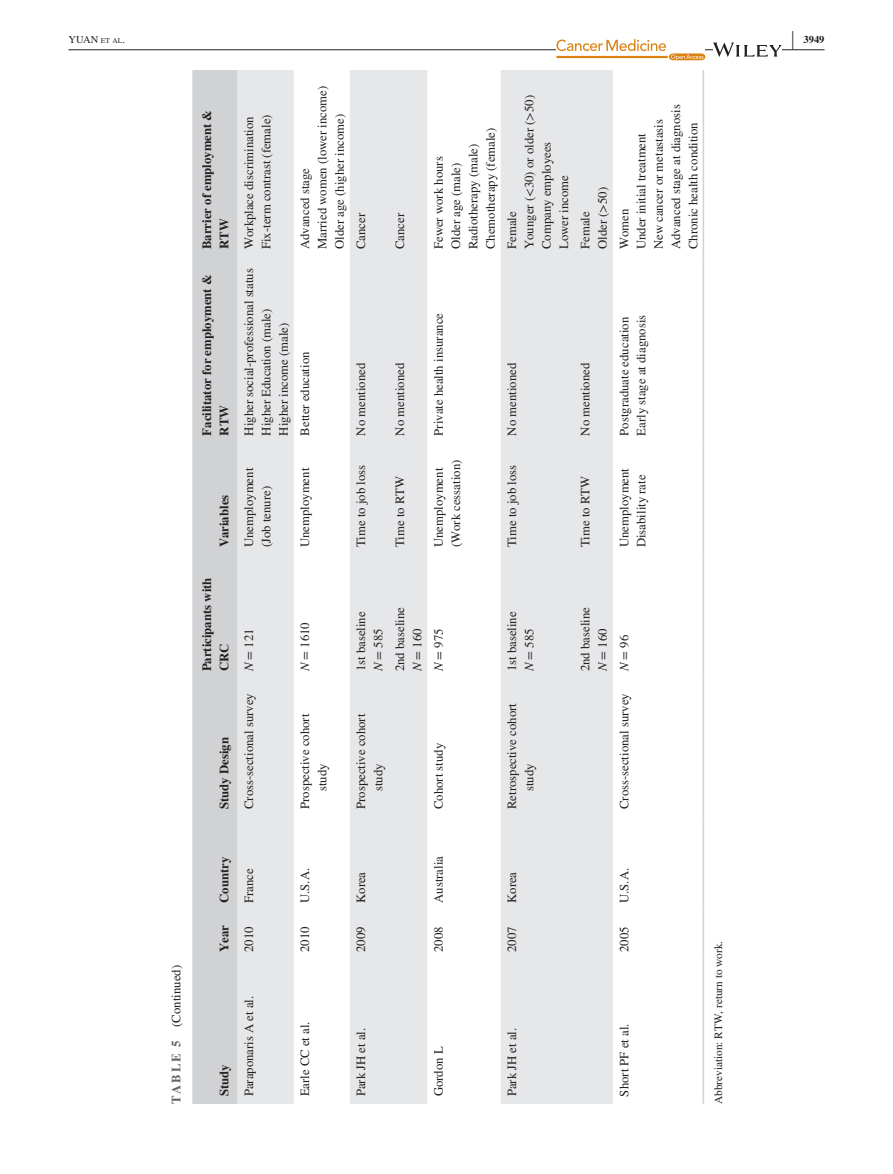
<style>
.page{position:relative;width:893px;height:1174px;background:#fff}
.page>*{position:absolute;margin:0;border:0;box-sizing:border-box;transform-origin:0 0}
.t1{font:700 25.95px "STIX";color:#231f20;scale:.36 1}
.t2{font:12.75px/17.2px "STIX";color:#231f20}
.t3{font:700 12.75px/17.2px "STIX";color:#231f20}
.t4{font:700 12.75px "STIX";letter-spacing:.14em;color:#636366}
.t5{font:11.25px "STIX";color:#231f20}
.t6{font:10.5px "STIX";color:#231f20}
.t7{font:700 10.5px "STIX";color:#231f20}
.s1{font-size:7.35px}
.s2{font-style:italic}
</style>
<div class="page">
<hr style="left:68px;top:49px;width:756px;height:1px;background:#231f20">
<svg style="left:556px;top:39px;width:149px;height:21px"></svg>
<svg style="left:713px;top:43px;width:69px;height:14px"></svg>
<div style="left:192px;top:70px;width:46px;height:1034px;background:#d1d2d4"></div>
<svg style="left:238px;top:70px;width:375px;height:1034px;fill:#e6e7e9"></svg>
<hr style="left:703px;top:959px;width:1px;height:145px;background:#d1d2d4">
<hr style="left:703px;top:910px;width:1px;height:49px;background:#d1d2d4">
<hr style="left:703px;top:816px;width:1px;height:94px;background:#d1d2d4">
<hr style="left:703px;top:679px;width:1px;height:137px;background:#d1d2d4">
<hr style="left:703px;top:555px;width:1px;height:124px;background:#d1d2d4">
<hr style="left:703px;top:443px;width:1px;height:112px;background:#d1d2d4">
<hr style="left:703px;top:257px;width:1px;height:186px;background:#d1d2d4">
<hr style="left:703px;top:70px;width:1px;height:187px;background:#d1d2d4">
<h1 class="t1" style="left:792px;top:25px;width:7px">|</h1>
<p class="t6" style="left:68px;top:32px;width:58px">YUAN <span class="s1">et al</span>.</p>
<p class="t7" style="left:803px;top:33px;width:22px">3949</p>
<p class="t2" style="left:168px;top:1026px;width:63px;rotate:-90deg">(Continued)</p>
<p class="t4" style="left:169px;top:1104px;width:65px;rotate:-90deg">TABLE 5</p>
<p class="t3" style="left:198px;top:249px;width:141px;rotate:-90deg">Barrier of employment &amp;<br>RTW</p>
<p class="t3" style="left:198px;top:435px;width:163px;rotate:-90deg">Facilitator for employment &amp;<br>RTW</p>
<p class="t3" style="left:215px;top:547px;width:54px;rotate:-90deg">Variables</p>
<p class="t3" style="left:198px;top:671px;width:95px;rotate:-90deg">Participants with<br>CRC</p>
<p class="t3" style="left:215px;top:809px;width:73px;rotate:-90deg">Study Design</p>
<p class="t2" style="left:241px;top:249px;width:136px;rotate:-90deg">Workplace discrimination<br>Fix-term contrast (female)</p>
<p class="t2" style="left:241px;top:435px;width:169px;rotate:-90deg">Higher social-professional status<br>Higher Education (male)<br>Higher income (male)</p>
<p class="t2" style="left:297px;top:249px;width:165px;rotate:-90deg">Advanced stage<br>Married women (lower income)<br>Older age (higher income)</p>
<p class="t2" style="left:297px;top:435px;width:85px;rotate:-90deg">Better education</p>
<p class="t2" style="left:353px;top:249px;width:38px;rotate:-90deg">Cancer</p>
<p class="t2" style="left:353px;top:435px;width:74px;rotate:-90deg">No mentioned</p>
<p class="t2" style="left:241px;top:547px;width:81px;rotate:-90deg">Unemployment (Job tenure)</p>
<p class="t2" style="left:297px;top:547px;width:81px;rotate:-90deg">Unemployment</p>
<p class="t2" style="left:353px;top:547px;width:84px;rotate:-90deg">Time to job loss</p>
<p class="t2" style="left:392px;top:249px;width:38px;rotate:-90deg">Cancer</p>
<p class="t2" style="left:392px;top:435px;width:74px;rotate:-90deg">No mentioned</p>
<p class="t2" style="left:392px;top:547px;width:73px;rotate:-90deg">Time to RTW</p>
<p class="t2" style="left:431px;top:249px;width:123px;rotate:-90deg">Fewer work hours<br>Older age (male)<br>Radiotherapy (male)<br>Chemotherapy (female)</p>
<p class="t2" style="left:504px;top:249px;width:156px;rotate:-90deg">Female<br>Younger (&lt;30) or older (&gt;50)<br>Company employees<br>Lower income</p>
<p class="t2" style="left:577px;top:249px;width:64px;rotate:-90deg">Female<br>Older (&gt;50)</p>
<p class="t2" style="left:616px;top:249px;width:146px;rotate:-90deg">Women<br>Under initial treatment<br>New cancer or metastasis<br>Advanced stage at diagnosis<br>Chronic health condition</p>
<p class="t2" style="left:431px;top:435px;width:124px;rotate:-90deg">Private health insurance</p>
<p class="t2" style="left:431px;top:547px;width:89px;rotate:-90deg">Unemployment (Work cessation)</p>
<p class="t2" style="left:504px;top:435px;width:74px;rotate:-90deg">No mentioned</p>
<p class="t2" style="left:504px;top:547px;width:84px;rotate:-90deg">Time to job loss</p>
<p class="t2" style="left:577px;top:435px;width:74px;rotate:-90deg">No mentioned</p>
<p class="t2" style="left:577px;top:547px;width:73px;rotate:-90deg">Time to RTW</p>
<p class="t2" style="left:616px;top:435px;width:122px;rotate:-90deg">Postgraduate education<br>Early stage at diagnosis</p>
<p class="t2" style="left:616px;top:547px;width:81px;rotate:-90deg">Unemployment<br>Disability rate</p>
<p class="t2" style="left:241px;top:671px;width:44px;rotate:-90deg"><span class="s2">N</span> = 121</p>
<p class="t2" style="left:241px;top:809px;width:117px;rotate:-90deg">Cross-sectional survey</p>
<p class="t2" style="left:297px;top:671px;width:51px;rotate:-90deg"><span class="s2">N</span> = 1610</p>
<p class="t2" style="left:297px;top:791px;width:79px;text-indent:-18px;rotate:-90deg">Prospective cohort study</p>
<p class="t2" style="left:353px;top:671px;width:61px;rotate:-90deg">1st baseline<br><span class="s2">N</span> = 585</p>
<p class="t2" style="left:392px;top:671px;width:66px;rotate:-90deg">2nd baseline<br><span class="s2">N</span> = 160</p>
<p class="t2" style="left:431px;top:671px;width:44px;rotate:-90deg"><span class="s2">N</span> = 975</p>
<p class="t2" style="left:353px;top:791px;width:79px;text-indent:-18px;rotate:-90deg">Prospective cohort study</p>
<p class="t2" style="left:431px;top:809px;width:68px;rotate:-90deg">Cohort study</p>
<p class="t2" style="left:504px;top:671px;width:61px;rotate:-90deg">1st baseline<br><span class="s2">N</span> = 585</p>
<p class="t2" style="left:504px;top:791px;width:89px;text-indent:-18px;rotate:-90deg">Retrospective cohort study</p>
<p class="t2" style="left:577px;top:671px;width:66px;rotate:-90deg">2nd baseline<br><span class="s2">N</span> = 160</p>
<p class="t2" style="left:616px;top:671px;width:38px;rotate:-90deg"><span class="s2">N</span> = 96</p>
<p class="t2" style="left:616px;top:809px;width:117px;rotate:-90deg">Cross-sectional survey</p>
<p class="t3" style="left:215px;top:903px;width:48px;rotate:-90deg">Country</p>
<p class="t3" style="left:215px;top:952px;width:28px;rotate:-90deg">Year</p>
<p class="t2" style="left:241px;top:903px;width:36px;rotate:-90deg">France</p>
<p class="t2" style="left:241px;top:952px;width:27px;rotate:-90deg">2010</p>
<p class="t3" style="left:215px;top:1096px;width:33px;rotate:-90deg">Study</p>
<p class="t2" style="left:241px;top:1096px;width:102px;rotate:-90deg">Paraponaris A et al.</p>
<p class="t2" style="left:297px;top:903px;width:37px;rotate:-90deg">U.S.A.</p>
<p class="t2" style="left:297px;top:952px;width:27px;rotate:-90deg">2010</p>
<p class="t2" style="left:297px;top:1096px;width:77px;rotate:-90deg">Earle CC et al.</p>
<p class="t2" style="left:353px;top:903px;width:33px;rotate:-90deg">Korea</p>
<p class="t2" style="left:353px;top:952px;width:27px;rotate:-90deg">2009</p>
<p class="t2" style="left:353px;top:1096px;width:70px;rotate:-90deg">Park JH et al.</p>
<p class="t2" style="left:431px;top:903px;width:48px;rotate:-90deg">Australia</p>
<p class="t2" style="left:431px;top:952px;width:27px;rotate:-90deg">2008</p>
<p class="t2" style="left:431px;top:1096px;width:51px;rotate:-90deg">Gordon L</p>
<p class="t2" style="left:504px;top:903px;width:33px;rotate:-90deg">Korea</p>
<p class="t2" style="left:504px;top:952px;width:27px;rotate:-90deg">2007</p>
<p class="t2" style="left:504px;top:1096px;width:70px;rotate:-90deg">Park JH et al.</p>
<p class="t2" style="left:616px;top:903px;width:37px;rotate:-90deg">U.S.A.</p>
<p class="t2" style="left:616px;top:952px;width:27px;rotate:-90deg">2005</p>
<p class="t2" style="left:616px;top:1096px;width:74px;rotate:-90deg">Short PF et al.</p>
<p class="t5" style="left:711px;top:1104px;width:165px;rotate:-90deg">Abbreviation: RTW, return to work.</p>
</div>
